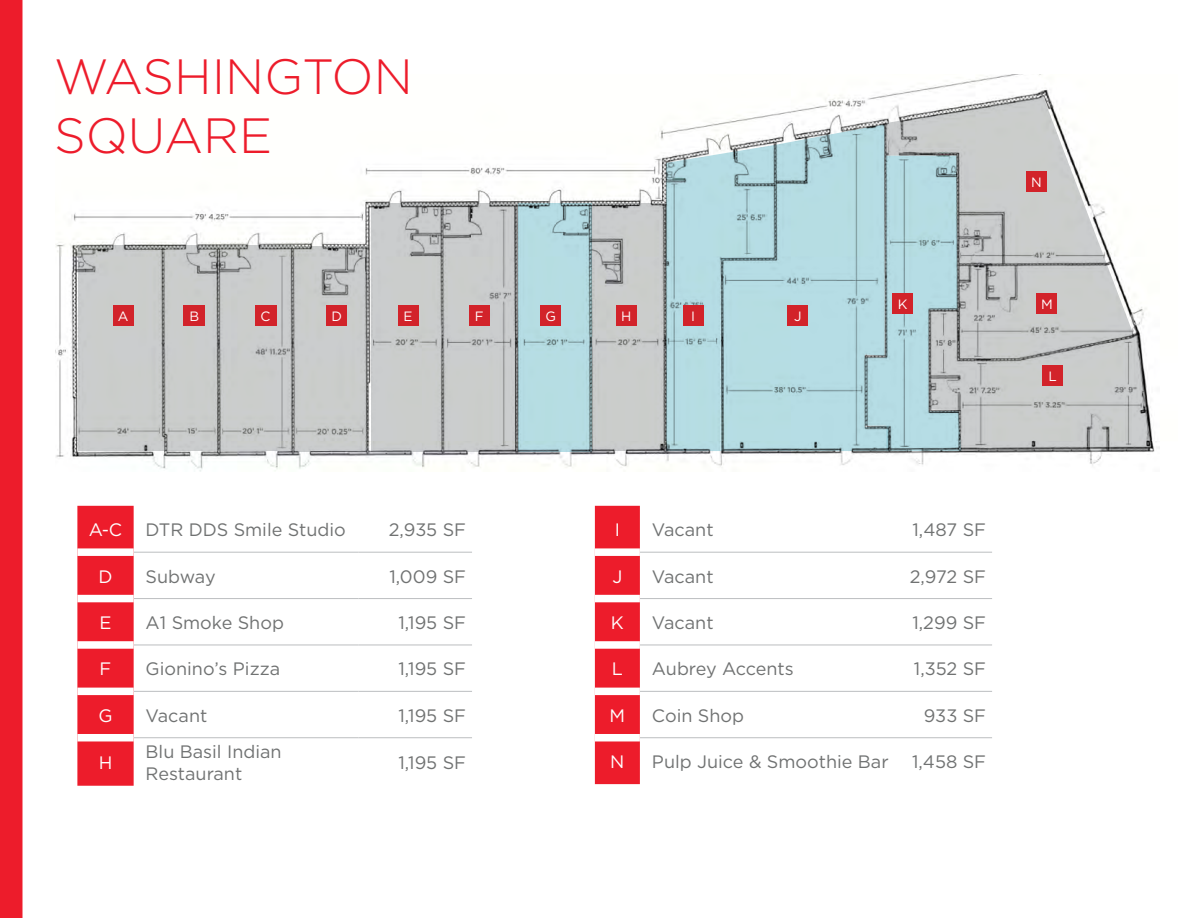
<style>
.page{position:relative;width:1188px;height:918px;background:#fff}
.page>*{position:absolute;margin:0;border:0;box-sizing:border-box;transform-origin:0 0}
.t1{font:300 49.5px/59.4px "Gotham";color:#ed1c2b}
.t2{font:18px/21.6px "Gotham";color:#707272}
.t3{font:18px "Gotham";color:#fff}
.t4{font:13.5px "Gotham";color:#fff}
</style>
<div class="page">
<img style="left:56px;top:74px;width:1104px;height:397px">
<div style="left:113px;top:305px;width:21px;height:21px;background:#d2232a"></div>
<div style="left:184px;top:305px;width:21px;height:21px;background:#d2232a"></div>
<div style="left:255px;top:305px;width:21px;height:21px;background:#d2232a"></div>
<div style="left:326px;top:305px;width:21px;height:21px;background:#d2232a"></div>
<div style="left:398px;top:305px;width:21px;height:21px;background:#d2232a"></div>
<div style="left:469px;top:305px;width:21px;height:21px;background:#d2232a"></div>
<div style="left:540px;top:305px;width:21px;height:21px;background:#d2232a"></div>
<div style="left:616px;top:305px;width:21px;height:21px;background:#d2232a"></div>
<div style="left:683px;top:305px;width:21px;height:21px;background:#d2232a"></div>
<div style="left:788px;top:305px;width:20px;height:21px;background:#d2232a"></div>
<div style="left:892px;top:293px;width:21px;height:21px;background:#d2232a"></div>
<div style="left:1036px;top:293px;width:22px;height:21px;background:#d2232a"></div>
<div style="left:1026px;top:171px;width:21px;height:21px;background:#d2232a"></div>
<div style="left:1042px;top:365px;width:21px;height:21px;background:#d2232a"></div>
<div style="left:0;top:0;width:22px;height:918px;background:#ed1c2b"></div>
<svg style="left:77px;top:506px;width:57px;height:280px;background:#ed2230"></svg>
<hr style="left:134px;top:552px;width:225px;height:1px;background:#bcbec0">
<hr style="left:359px;top:552px;width:113px;height:1px;background:#bcbec0">
<hr style="left:134px;top:598px;width:225px;height:1px;background:#bcbec0">
<hr style="left:359px;top:598px;width:113px;height:1px;background:#bcbec0">
<hr style="left:134px;top:645px;width:225px;height:1px;background:#bcbec0">
<hr style="left:359px;top:645px;width:113px;height:1px;background:#bcbec0">
<hr style="left:134px;top:691px;width:225px;height:1px;background:#bcbec0">
<hr style="left:359px;top:691px;width:113px;height:1px;background:#bcbec0">
<hr style="left:134px;top:737px;width:225px;height:1px;background:#bcbec0">
<hr style="left:359px;top:737px;width:113px;height:1px;background:#bcbec0">
<div style="left:77px;top:548px;width:57px;height:8px;background:#fff"></div>
<div style="left:77px;top:595px;width:57px;height:7px;background:#fff"></div>
<div style="left:77px;top:641px;width:57px;height:8px;background:#fff"></div>
<div style="left:77px;top:688px;width:57px;height:7px;background:#fff"></div>
<div style="left:77px;top:734px;width:57px;height:7px;background:#fff"></div>
<div style="left:595px;top:506px;width:45px;height:278px;background:#ed1c2b"></div>
<hr style="left:640px;top:552px;width:263px;height:1px;background:#bcbec0">
<hr style="left:903px;top:552px;width:89px;height:1px;background:#bcbec0">
<hr style="left:640px;top:598px;width:263px;height:1px;background:#bcbec0">
<hr style="left:903px;top:598px;width:89px;height:1px;background:#bcbec0">
<hr style="left:640px;top:645px;width:263px;height:1px;background:#bcbec0">
<hr style="left:903px;top:645px;width:89px;height:1px;background:#bcbec0">
<hr style="left:640px;top:691px;width:263px;height:1px;background:#bcbec0">
<hr style="left:903px;top:691px;width:89px;height:1px;background:#bcbec0">
<hr style="left:640px;top:737px;width:263px;height:1px;background:#bcbec0">
<hr style="left:903px;top:737px;width:89px;height:1px;background:#bcbec0">
<div style="left:595px;top:548px;width:45px;height:8px;background:#fff"></div>
<div style="left:595px;top:595px;width:45px;height:7px;background:#fff"></div>
<div style="left:595px;top:641px;width:45px;height:8px;background:#fff"></div>
<div style="left:595px;top:688px;width:45px;height:7px;background:#fff"></div>
<div style="left:595px;top:734px;width:45px;height:7px;background:#fff"></div>
<h1 class="t1" style="left:54px;top:45px;width:360px">WASHINGTON<br>SQUARE</h1>
<p class="t4" style="left:118px;top:308px;width:12px">A</p>
<p class="t4" style="left:190px;top:308px;width:11px">B</p>
<p class="t4" style="left:261px;top:308px;width:12px">C</p>
<p class="t4" style="left:332px;top:308px;width:12px">D</p>
<p class="t4" style="left:404px;top:308px;width:11px">E</p>
<p class="t4" style="left:475px;top:308px;width:10px">F</p>
<p class="t4" style="left:545px;top:308px;width:12px">G</p>
<p class="t4" style="left:621px;top:308px;width:12px">H</p>
<p class="t4" style="left:691px;top:308px;width:5px">I</p>
<p class="t4" style="left:794px;top:308px;width:9px">J</p>
<p class="t4" style="left:1031px;top:174px;width:12px">N</p>
<p class="t4" style="left:898px;top:295px;width:11px">K</p>
<p class="t4" style="left:1041px;top:295px;width:13px">M</p>
<p class="t4" style="left:1049px;top:368px;width:10px">L</p>
<p class="t3" style="left:89px;top:518px;width:35px">A-C</p>
<p class="t2" style="left:146px;top:519px;width:202px">DTR DDS Smile Studio</p>
<p class="t2" style="left:389px;top:519px;width:79px">2,935 SF</p>
<p class="t3" style="left:98px;top:565px;width:16px">D</p>
<p class="t2" style="left:146px;top:565px;width:72px">Subway</p>
<p class="t2" style="left:389px;top:565px;width:78px">1,009 SF</p>
<p class="t3" style="left:99px;top:611px;width:14px">E</p>
<p class="t2" style="left:146px;top:611px;width:140px">A1 Smoke Shop</p>
<p class="t2" style="left:398px;top:611px;width:69px">1,195 SF</p>
<p class="t3" style="left:100px;top:657px;width:13px">F</p>
<p class="t2" style="left:146px;top:658px;width:136px">Gionino’s Pizza</p>
<p class="t2" style="left:398px;top:658px;width:69px">1,195 SF</p>
<p class="t3" style="left:98px;top:704px;width:16px">G</p>
<p class="t2" style="left:146px;top:704px;width:63px">Vacant</p>
<p class="t2" style="left:398px;top:704px;width:69px">1,195 SF</p>
<p class="t3" style="left:99px;top:751px;width:15px">H</p>
<p class="t2" style="left:146px;top:741px;width:137px">Blu Basil Indian<br>Restaurant</p>
<p class="t2" style="left:398px;top:751px;width:69px">1,195 SF</p>
<p class="t3" style="left:615px;top:518px;width:7px">I</p>
<p class="t2" style="left:652px;top:519px;width:63px">Vacant</p>
<p class="t2" style="left:913px;top:519px;width:75px">1,487 SF</p>
<p class="t3" style="left:612px;top:565px;width:11px">J</p>
<p class="t2" style="left:652px;top:565px;width:63px">Vacant</p>
<p class="t2" style="left:910px;top:565px;width:78px">2,972 SF</p>
<p class="t3" style="left:611px;top:611px;width:14px">K</p>
<p class="t2" style="left:652px;top:611px;width:63px">Vacant</p>
<p class="t2" style="left:912px;top:611px;width:75px">1,299 SF</p>
<p class="t3" style="left:612px;top:657px;width:13px">L</p>
<p class="t2" style="left:652px;top:658px;width:143px">Aubrey Accents</p>
<p class="t2" style="left:914px;top:658px;width:74px">1,352 SF</p>
<p class="t3" style="left:610px;top:704px;width:17px">M</p>
<p class="t2" style="left:652px;top:704px;width:94px">Coin Shop</p>
<p class="t2" style="left:924px;top:704px;width:64px">933 SF</p>
<p class="t3" style="left:610px;top:750px;width:16px">N</p>
<p class="t2" style="left:652px;top:751px;width:238px">Pulp Juice &amp; Smoothie Bar</p>
<p class="t2" style="left:912px;top:751px;width:76px">1,458 SF</p>
</div>
